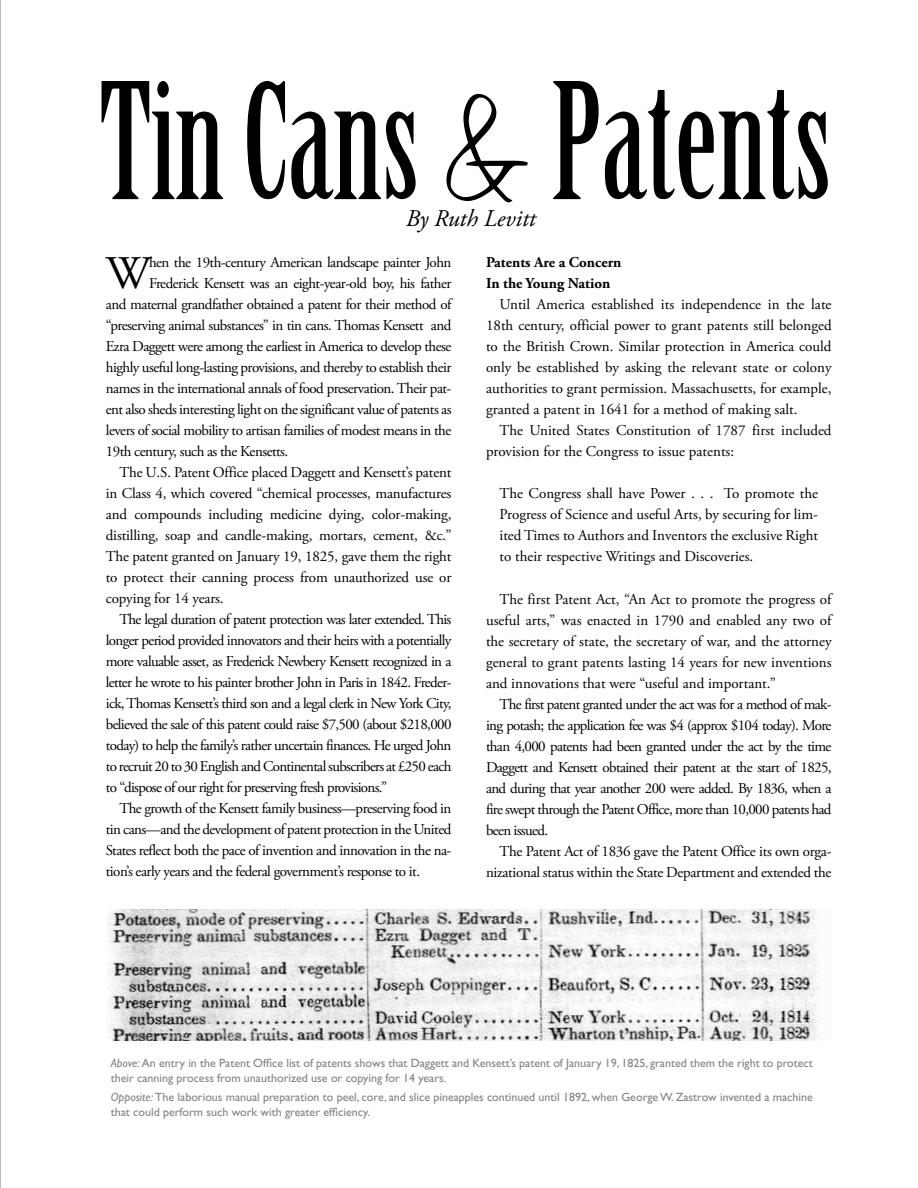
<style>
.page{position:relative;width:918px;height:1188px;background:#fff}
.page>*{position:absolute;margin:0;border:0;box-sizing:border-box;transform-origin:0 0}
.t1{font:157.5px "Birch Std";color:#000}
.t2{font:46.65px "Adobe Garamond Pro";color:#000}
.t3{font:italic 24px "Adobe Garamond Pro";color:#000}
.t4{font:15px/21px "Adobe Garamond Pro";letter-spacing:-.035em;color:#000;text-align:justify}
.t5{font:15px/21px "Adobe Garamond Pro";color:#000}
.t6{font:700 15px/21px "Adobe Garamond Pro";color:#000}
.t7{font:12px/19px "Gill Sans";color:#808285}
.s1{font-family:"Honey Script";font-weight:300}
.s2{font-style:italic}
</style>
<div class="page">
<svg style="left:0;top:0;width:1px;height:1188px"></svg>
<img style="left:108px;top:910px;width:712px;height:130px">
<h1 class="t1" style="left:100px;top:53px;width:734px">Tin Cans <span class="s1">&amp;</span> Patents</h1>
<h2 class="t3" style="left:406px;top:204px;width:131px">By Ruth Levitt</h2>
<p class="t2" style="left:106px;top:246px;width:46px">W</p>
<p class="t4" style="left:149px;top:253px;width:304px">hen the 19th-century American landscape painter John</p>
<p class="t4" style="left:149px;top:274px;width:304px">Frederick Kensett was an eight-year-old boy, his father</p>
<p class="t4" style="left:106px;top:295px;width:349px">and maternal grandfather obtained a patent for their method of</p>
<p class="t4" style="left:106px;top:316px;width:347px">“preserving animal substances” in tin cans. Thomas Kensett and</p>
<p class="t4" style="left:106px;top:337px;width:347px">Ezra Daggett were among the earliest in America to develop these</p>
<p class="t4" style="left:106px;top:358px;width:347px">highly useful long-lasting provisions, and thereby to establish their</p>
<p class="t4" style="left:106px;top:379px;width:347px">names in the international annals of food preservation. Their pat-</p>
<p class="t4" style="left:106px;top:400px;width:347px">ent also sheds interesting light on the significant value ofpatents as</p>
<p class="t4" style="left:106px;top:421px;width:347px">levers of social mobility to artisan families of modest means in the</p>
<p class="t4" style="left:106px;top:442px;width:184px">19th century, such as the Kensetts.</p>
<p class="t4" style="left:106px;top:463px;width:347px;text-indent:14px">The U.S. Patent Office placed Daggett and Kensett’s patent in Class 4, which covered “chemical processes, manufactures and compounds including medicine dying, color-making, distilling, soap and candle-making, mortars, cement, &amp;c.” The patent granted on January 19, 1825, gave them the right to protect their canning process from unauthorized use or copying for 14 years.</p>
<p class="t4" style="left:106px;top:610px;width:347px;text-indent:14px">The legal duration of patent protection was later extended. This longer period provided innovators and their heirs with a potentially more valuable asset, as Frederick Newbery Kensett recognized in a letter he wrote to his painter brother John in Paris in 1842. Freder&shy;ick, Thomas Kensett’s third son and a legal clerk in New York City, believed the sale of this patent could raise $7,500 (about $218,000 today) to help the family’s rather uncertain finances. He urged John to recruit 20 to 30 English and Continental subscribers at £250 each to “dispose ofour right for preserving fresh provisions.”</p>
<p class="t4" style="left:106px;top:799px;width:347px;text-indent:14px">The growth ofthe Kensett family business—preserving food in tin cans—and the development ofpatent protection in the United States reflect both the pace of invention and innovation in the na&shy;tion’s early years and the federal government’s response to it.</p>
<h5 class="t6" style="left:486px;top:252px;width:137px">Patents Are a Concern<br>In the Young Nation</h5>
<p class="t4" style="left:486px;top:295px;width:347px;text-indent:14px">Until America established its independence in the late 18th century, official power to grant patents still belonged to the British Crown. Similar protection in America could only be established by asking the relevant state or colony authorities to grant permission. Massachusetts, for example, granted a patent in 1641 for a method of making salt.</p>
<p class="t5" style="left:486px;top:421px;width:347px;text-indent:14px">The United States Constitution of 1787 first included provision for the Congress to issue patents:</p>
<p class="t4" style="left:500px;top:484px;width:320px">The Congress shall have Power . . . To promote the Progress of Science and useful Arts, by securing for lim&shy;ited Times to Authors and Inventors the exclusive Right to their respective Writings and Discoveries.</p>
<p class="t4" style="left:486px;top:589px;width:349px;text-indent:14px">The first Patent Act, “An Act to promote the progress of useful arts,” was enacted in 1790 and enabled any two of the secretary of state, the secretary of war, and the attorney general to grant patents lasting 14 years for new inventions and innovations that were “useful and important.”</p>
<p class="t4" style="left:486px;top:694px;width:347px;text-indent:14px">The first patent granted under the act was for a method of mak&shy;ing potash; the application fee was $4 (approx $104 today). More than 4,000 patents had been granted under the act by the time Daggett and Kensett obtained their patent at the start of 1825, and during that year another 200 were added. By 1836, when a fire swept through the Patent Office, more than 10,000 patents had been issued.</p>
<p class="t4" style="left:486px;top:841px;width:347px;text-align:right">The Patent Act of 1836 gave the Patent Office its own orga&shy;nizational status within the State Department and extended the</p>
<p class="t7" style="left:111px;top:1054px;width:704px"><span class="s2">Above:</span> An entry in the Patent Office list of patents shows that Daggett and Kensett’s patent of January 19, 1825, granted them the right to protect</p>
<p class="t7" style="left:111px;top:1069px;width:704px">their canning process from unauthorized use or copying for 14 years.<br><span class="s2">Opposite:</span> The laborious manual preparation to peel, core, and slice pineapples continued until 1892, when George W. Zastrow invented a machine</p>
<p class="t7" style="left:111px;top:1103px;width:261px">that could perform such work with greater efficiency.</p>
</div>
